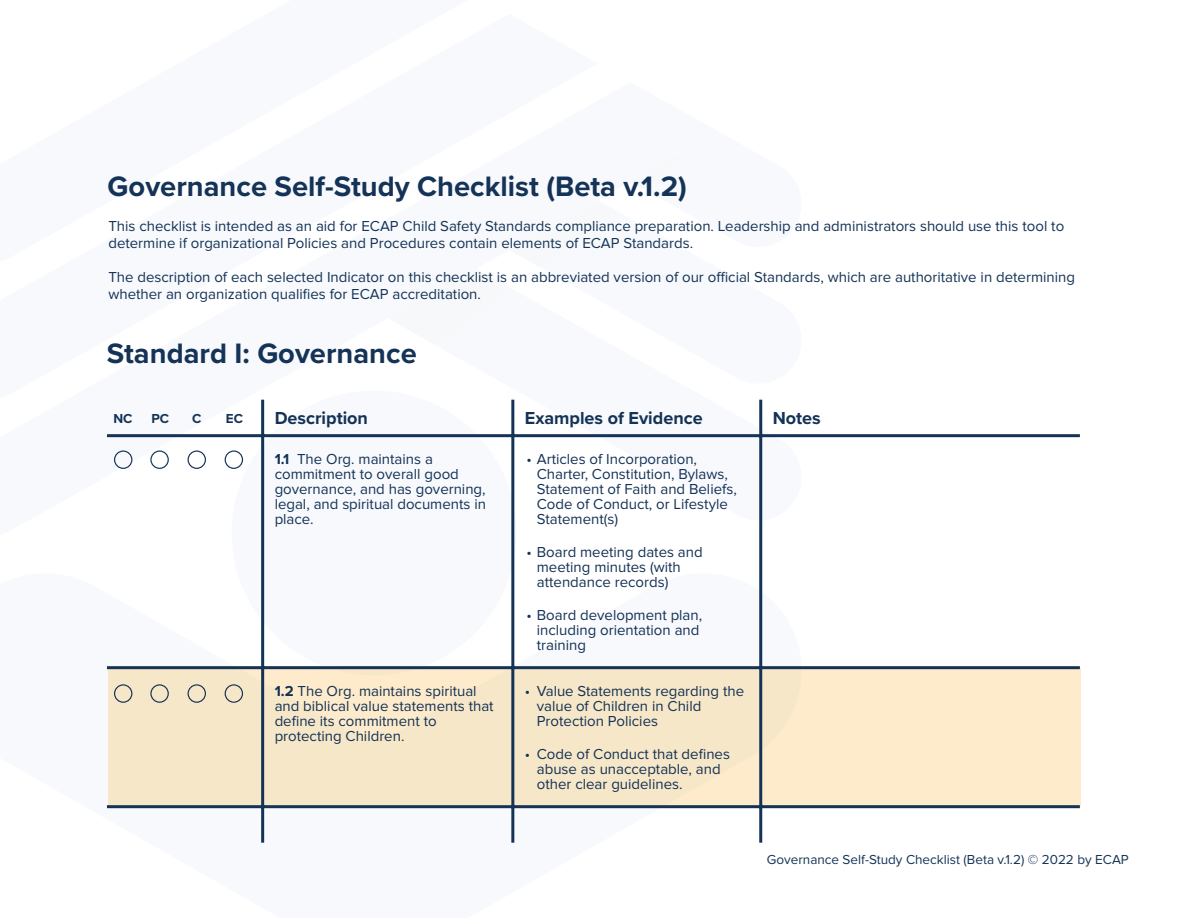
<style>
.page{position:relative;width:1188px;height:918px;background:#fff}
.page>*{position:absolute;margin:0;border:0;box-sizing:border-box;transform-origin:0 0}
.t1{font:700 29.1px "Proxima Nova";color:#143356}
.t2{font:700 18px "Proxima Nova";color:#143255}
.t3{font:15px/15px "Proxima Nova";color:#143255}
.t4{font:15px/17px "Proxima Nova";color:#143356}
.t5{font:13.5px "Proxima Nova";color:#143356}
.t6{font:700 13.5px "Proxima Nova";color:#143356}
.s1{font-weight:700}
</style>
<div class="page">
<div style="left:109px;top:668px;width:972px;height:139px;background:#f7e7c9"></div>
<hr style="left:261px;top:400px;width:3px;height:443px;background:#143356">
<hr style="left:511px;top:400px;width:3px;height:443px;background:#143356">
<hr style="left:759px;top:400px;width:3px;height:443px;background:#143356">
<hr style="left:107px;top:434px;width:973px;height:3px;background:#143356">
<hr style="left:107px;top:666px;width:973px;height:3px;background:#143356">
<hr style="left:107px;top:805px;width:973px;height:3px;background:#143356">
<div style="left:114px;top:450px;width:18px;height:19px;border:1px solid #143356;border-radius:50%"></div>
<div style="left:150px;top:450px;width:19px;height:19px;border:1px solid #143356;border-radius:50%"></div>
<div style="left:188px;top:450px;width:18px;height:19px;border:1px solid #143356;border-radius:50%"></div>
<div style="left:225px;top:450px;width:18px;height:19px;border:1px solid #143356;border-radius:50%"></div>
<div style="left:114px;top:684px;width:18px;height:19px;border:1px solid #143356;border-radius:50%"></div>
<div style="left:150px;top:684px;width:19px;height:19px;border:1px solid #143356;border-radius:50%"></div>
<div style="left:188px;top:684px;width:18px;height:19px;border:1px solid #143356;border-radius:50%"></div>
<div style="left:225px;top:684px;width:18px;height:19px;border:1px solid #143356;border-radius:50%"></div>
<h1 class="t1" style="left:108px;top:173px;width:581px">Governance Self-Study Checklist (Beta v.1.2)</h1>
<p class="t4" style="left:108px;top:218px;width:957px">This checklist is intended as an aid for ECAP Child Safety Standards compliance preparation. Leadership and administrators should use this tool to determine if organizational Policies and Procedures contain elements of ECAP Standards.</p>
<p class="t4" style="left:108px;top:269px;width:968px">The description of each selected Indicator on this checklist is an abbreviated version of our official Standards, which are authoritative in determining whether an organization qualifies for ECAP accreditation.</p>
<h1 class="t1" style="left:107px;top:340px;width:311px">Standard I: Governance</h1>
<p class="t6" style="left:113px;top:412px;width:21px">NC</p>
<p class="t6" style="left:151px;top:412px;width:19px">PC</p>
<p class="t6" style="left:192px;top:412px;width:11px">C</p>
<p class="t6" style="left:226px;top:412px;width:19px">EC</p>
<p class="t2" style="left:275px;top:409px;width:95px">Description</p>
<p class="t2" style="left:525px;top:409px;width:179px">Examples of Evidence</p>
<p class="t2" style="left:773px;top:409px;width:50px">Notes</p>
<p class="t3" style="left:275px;top:452px;width:213px"><span class="s1">1.1</span> The Org. maintains a commitment to overall good governance, and has governing, legal, and spiritual documents in place.</p>
<p class="t3" style="left:537px;top:452px;width:201px;text-indent:-10px">• Articles of Incorporation,<br>Charter, Constitution, Bylaws,<br>Statement of Faith and Beliefs,<br>Code of Conduct, or Lifestyle<br>Statement(s)</p>
<p class="t3" style="left:537px;top:545px;width:167px;text-indent:-10px">• Board meeting dates and meeting minutes (with attendance records)</p>
<p class="t3" style="left:537px;top:608px;width:167px;text-indent:-10px">• Board development plan, including orientation and training</p>
<p class="t3" style="left:275px;top:684px;width:221px"><span class="s1">1.2</span> The Org. maintains spiritual and biblical value statements that define its commitment to protecting Children.</p>
<p class="t3" style="left:537px;top:684px;width:209px;text-indent:-12px">• Value Statements regarding the value of Children in Child<br>Protection Policies</p>
<p class="t3" style="left:537px;top:747px;width:195px;text-indent:-12px">• Code of Conduct that defines abuse as unacceptable, and other clear guidelines.</p>
<p class="t5" style="left:767px;top:853px;width:363px">Governance Self-Study Checklist (Beta v.1.2) © 2022 by ECAP</p>
</div>
